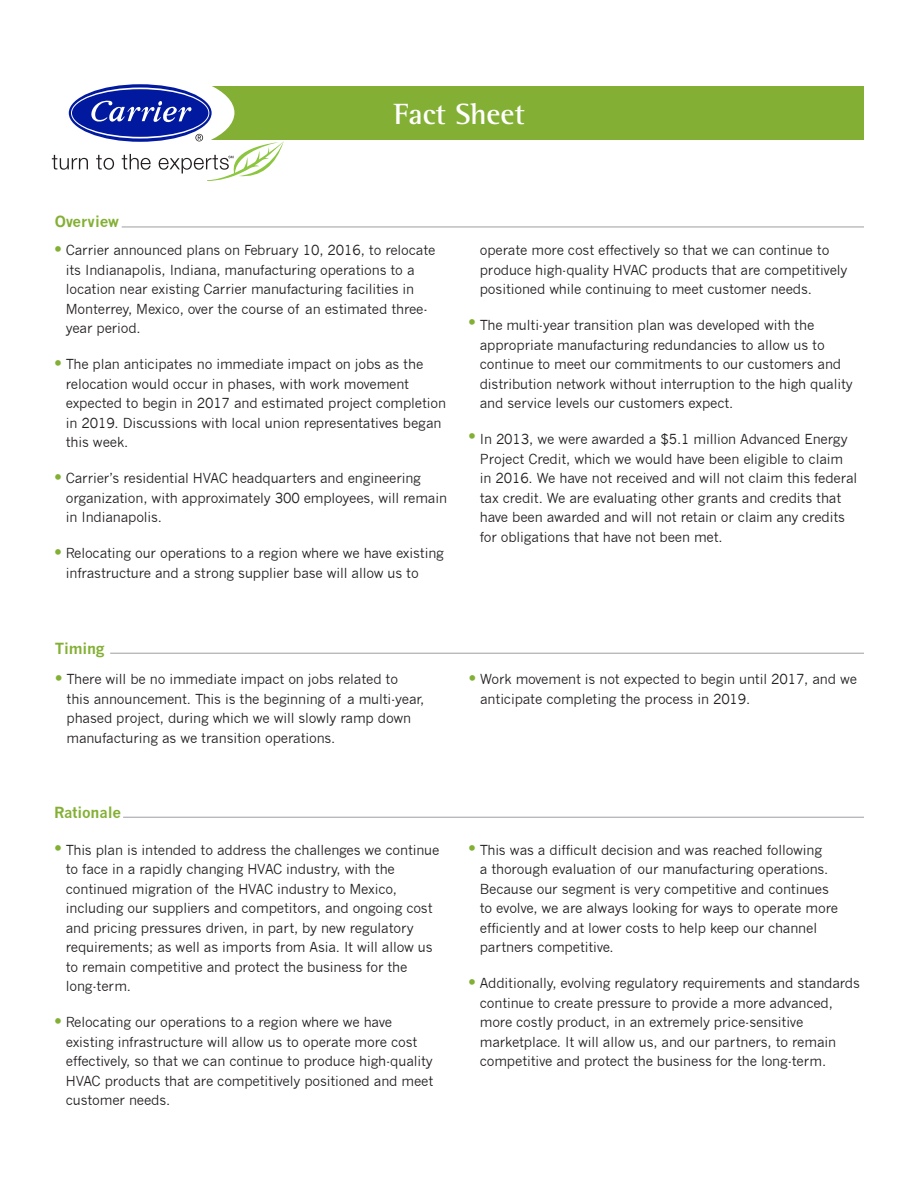
<style>
.page{position:relative;width:918px;height:1188px;background:#fff}
.page>*{position:absolute;margin:0;border:0;box-sizing:border-box;transform-origin:0 0}
.t1{font:700 30px "Rotis Semi Serif";color:#fff}
.t2{font:700 15px "News Gothic";letter-spacing:-.01em;color:#83b034}
.t3{font:13.5px/19.5px "News Gothic";letter-spacing:-.01em;color:#231f20}
.s1{font-size:22.5px;color:#83b034}
</style>
<div class="page">
<div style="left:204px;top:86px;width:660px;height:54px;background:#83b034"></div>
<div style="left:49px;top:72px;width:185px;height:82px;background:#fff;border-radius:50%"></div>
<hr style="left:110px;top:653px;width:754px;height:1px;background:#a8a9ad">
<hr style="left:122px;top:226px;width:742px;height:2px;background:#a8a9ad">
<hr style="left:123px;top:817px;width:741px;height:1px;background:#a8a9ad">
<svg style="left:52px;top:155px;width:36px;height:15px"></svg>
<svg style="left:96px;top:155px;width:18px;height:15px"></svg>
<svg style="left:122px;top:154px;width:29px;height:16px"></svg>
<svg style="left:159px;top:134px;width:125px;height:47px"></svg>
<svg style="left:69px;top:84px;width:143px;height:58px"></svg>
<svg style="left:71px;top:88px;width:138px;height:51px"></svg>
<div style="left:72px;top:89px;width:136px;height:48px;background:#00199f;border-radius:50%"></div>
<svg style="left:91px;top:100px;width:101px;height:23px"></svg>
<p class="t1" style="left:394px;top:96px;width:133px">Fact Sheet</p>
<p class="t2" style="left:55px;top:213px;width:66px">Overview</p>
<p class="t3" style="left:66px;top:241px;width:371px;text-indent:-12px"><span class="s1">•</span> Carrier announced plans on February 10, 2016, to relocate its Indianapolis, Indiana, manufacturing operations to a location near existing Carrier manufacturing facilities in Monterrey, Mexico, over the course of an estimated three&shy;year period.</p>
<p class="t3" style="left:66px;top:355px;width:382px;text-indent:-12px"><span class="s1">•</span> The plan anticipates no immediate impact on jobs as the relocation would occur in phases, with work movement expected to begin in 2017 and estimated project completion in 2019. Discussions with local union representatives began this week.</p>
<p class="t3" style="left:66px;top:469px;width:383px;text-indent:-12px"><span class="s1">•</span> Carrier’s residential HVAC headquarters and engineering organization, with approximately 300 employees, will remain in Indianapolis.</p>
<p class="t3" style="left:66px;top:544px;width:380px;text-indent:-12px"><span class="s1">•</span> Relocating our operations to a region where we have existing infrastructure and a strong supplier base will allow us to</p>
<p class="t3" style="left:480px;top:241px;width:369px">operate more cost effectively so that we can continue to produce high-quality HVAC products that are competitively positioned while continuing to meet customer needs.</p>
<p class="t3" style="left:480px;top:316px;width:374px;text-indent:-12px"><span class="s1">•</span> The multi-year transition plan was developed with the appropriate manufacturing redundancies to allow us to continue to meet our commitments to our customers and distribution network without interruption to the high quality and service levels our customers expect.</p>
<p class="t3" style="left:480px;top:430px;width:379px;text-indent:-12px"><span class="s1">•</span> In 2013, we were awarded a $5.1 million Advanced Energy Project Credit, which we would have been eligible to claim in 2016. We have not received and will not claim this federal tax credit. We are evaluating other grants and credits that have been awarded and will not retain or claim any credits for obligations that have not been met.</p>
<p class="t2" style="left:55px;top:639px;width:51px">Timing</p>
<p class="t3" style="left:67px;top:670px;width:359px;text-indent:-12px"><span class="s1">•</span> There will be no immediate impact on jobs related to this announcement. This is the beginning of a multi-year, phased project, during which we will slowly ramp down manufacturing as we transition operations.</p>
<p class="t3" style="left:480px;top:670px;width:378px;text-indent:-12px"><span class="s1">•</span> Work movement is not expected to begin until 2017, and we anticipate completing the process in 2019.</p>
<p class="t2" style="left:54px;top:803px;width:69px">Rationale</p>
<p class="t3" style="left:66px;top:840px;width:375px;text-indent:-12px"><span class="s1">•</span> This plan is intended to address the challenges we continue to face in a rapidly changing HVAC industry, with the continued migration of the HVAC industry to Mexico, including our suppliers and competitors, and ongoing cost and pricing pressures driven, in part, by new regulatory requirements; as well as imports from Asia. It will allow us to remain competitive and protect the business for the long-term.</p>
<p class="t3" style="left:66px;top:1013px;width:369px;text-indent:-12px"><span class="s1">•</span> Relocating our operations to a region where we have existing infrastructure will allow us to operate more cost effectively, so that we can continue to produce high-quality HVAC products that are competitively positioned and meet customer needs.</p>
<p class="t3" style="left:480px;top:840px;width:360px;text-indent:-12px"><span class="s1">•</span> This was a difficult decision and was reached following<br>a thorough evaluation of our manufacturing operations.<br>Because our segment is very competitive and continues to evolve, we are always looking for ways to operate more efficiently and at lower costs to help keep our channel partners competitive.</p>
<p class="t3" style="left:480px;top:974px;width:382px;text-indent:-12px"><span class="s1">•</span> Additionally, evolving regulatory requirements and standards continue to create pressure to provide a more advanced, more costly product, in an extremely price-sensitive marketplace. It will allow us, and our partners, to remain competitive and protect the business for the long-term.</p>
</div>
